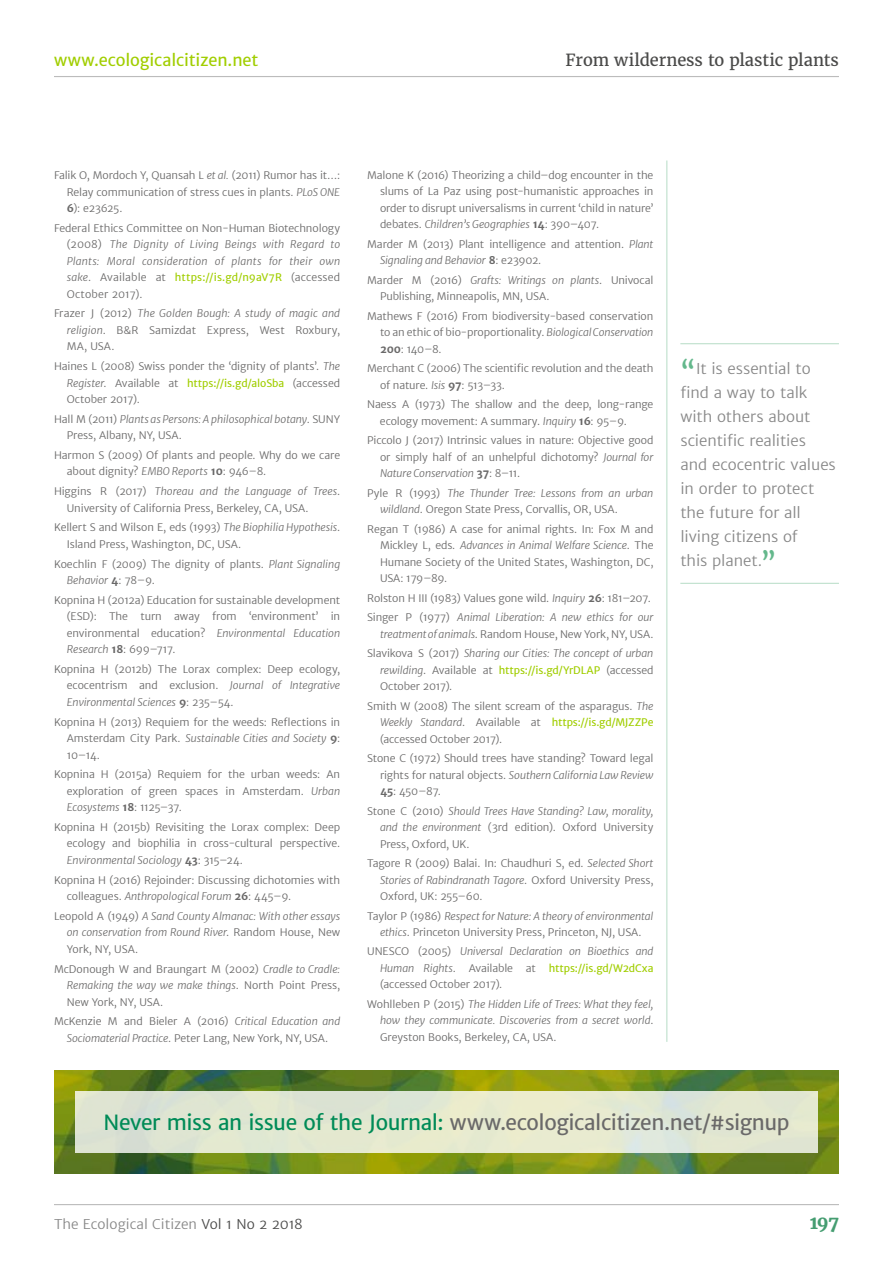
<style>
.page{position:relative;width:893px;height:1263px;background:#fff}
.page>*{position:absolute;margin:0;border:0;box-sizing:border-box;transform-origin:0 0}
.t1{font:21px "Merriweather Sans";letter-spacing:-.02em;color:#6a6969}
.t2{font:700 18px "Merriweather";color:#459d71}
.t3{font:16.5px "Merriweather";letter-spacing:-.005em;color:#4a4a49}
.t4{font:16.5px "Merriweather Sans";letter-spacing:-.005em;color:#a1ce00}
.t5{font:300 15px/24px "Merriweather Sans";letter-spacing:-.005em;color:#878787}
.t6{font:300 13.5px "Merriweather Sans";color:#878787}
.t7{font:300 10.5px/16.5px "Merriweather Sans";letter-spacing:-.01em;color:#6a6969;text-align:justify}
.t8{font:italic 300 10.5px/16.5px "Merriweather Sans";letter-spacing:-.005em;color:#6a6969;text-align:justify}
.s1{font-style:italic}
.s2{font-weight:700}
.s3{font-weight:400;color:#a1ce00}
.s4{font-style:normal}
.s5{font-family:"Merriweather";font-weight:700;font-size:22.5px;color:#64b88c}
.s6{color:#008b57}
.s7{color:#4a4a49}
</style>
<div class="page">
<hr style="left:54px;top:76px;width:785px;height:1px;background:#bcbcbc">
<hr style="left:54px;top:1204px;width:785px;height:1px;background:#bcbcbc">
<hr style="left:666px;top:160px;width:1px;height:882px;background:#b6dcc6">
<hr style="left:680px;top:343px;width:159px;height:1px;background:#b6dcc6">
<hr style="left:680px;top:583px;width:159px;height:1px;background:#b6dcc6">
<svg style="left:54px;top:1070px;width:785px;height:104px;background:#6d8822"></svg>
<div style="left:75px;top:1091px;width:743px;height:61px;background:#e2e8d1"></div>
<h3 class="t4" style="left:54px;top:50px;width:206px">www.ecologicalcitizen.net</h3>
<h3 class="t3" style="left:566px;top:49px;width:275px">From wilderness to plastic plants</h3>
<p class="t7" style="left:67px;top:167px;width:275px;text-indent:-13px">Falik O, Mordoch Y, Quansah L <span class="s1">et al.</span> (2011) Rumor has it…:<br>Relay communication of stress cues in plants. <span class="s1">PLoS ONE </span><span class="s2">6</span>): e23625.</p>
<p class="t7" style="left:67px;top:220px;width:275px;text-indent:-13px">Federal Ethics Committee on Non-Human Biotechnology (2008) <span class="s1">The Dignity of Living Beings with Regard to Plants: Moral consideration of plants for their own sake</span>. Available at <span class="s3">https://is.gd/n9aV7R</span> (accessed October 2017).</p>
<p class="t7" style="left:67px;top:305px;width:275px;text-indent:-13px">Frazer J (2012) <span class="s1">The Golden Bough: A study of magic and religion</span>. B&amp;R Samizdat Express, West Roxbury, MA, USA.</p>
<p class="t7" style="left:67px;top:358px;width:275px;text-indent:-13px">Haines L (2008) Swiss ponder the ‘dignity of plants’. <span class="s1">The Register</span>. Available at <span class="s3">https://is.gd/aloSba</span> (accessed October 2017).</p>
<p class="t7" style="left:67px;top:411px;width:275px;text-indent:-13px">Hall M (2011) <span class="s1">Plants as Persons: A philosophical botany</span>. SUNY<br>Press, Albany, NY, USA.</p>
<p class="t7" style="left:67px;top:447px;width:275px;text-indent:-13px">Harmon S (2009) Of plants and people. Why do we care about dignity? <span class="s1">EMBO Reports</span> <span class="s2">10</span>: 946–8.</p>
<p class="t7" style="left:67px;top:483px;width:275px;text-indent:-13px">Higgins R (2017) <span class="s1">Thoreau and the Language of Trees</span>.<br>University of California Press, Berkeley, CA, USA.</p>
<p class="t7" style="left:67px;top:519px;width:275px;text-indent:-13px">Kellert S and Wilson E, eds (1993) <span class="s1">The Biophilia Hypothesis</span>.<br>Island Press, Washington, DC, USA.</p>
<p class="t7" style="left:67px;top:555px;width:275px;text-indent:-13px">Koechlin F (2009) The dignity of plants. <span class="s1">Plant Signaling<br>Behavior</span> <span class="s2">4</span>: 78–9.</p>
<p class="t7" style="left:67px;top:592px;width:275px;text-indent:-13px">Kopnina H (2012a) Education for sustainable development (ESD): The turn away from ‘environment’ in environmental education? <span class="s1">Environmental Education Research</span> <span class="s2">18</span>: 699–717.</p>
<p class="t7" style="left:67px;top:661px;width:275px;text-indent:-13px">Kopnina H (2012b) The Lorax complex: Deep ecology, ecocentrism and exclusion. <span class="s1">Journal of Integrative Environmental Sciences</span> <span class="s2">9</span>: 235–54.</p>
<p class="t7" style="left:67px;top:713px;width:275px;text-indent:-13px">Kopnina H (2013) Requiem for the weeds: Reflections in Amsterdam City Park. <span class="s1">Sustainable Cities and Society</span> <span class="s2">9</span>:<br>10–14.</p>
<p class="t7" style="left:67px;top:766px;width:275px;text-indent:-13px">Kopnina H (2015a) Requiem for the urban weeds: An exploration of green spaces in Amsterdam. <span class="s1">Urban Ecosystems</span> <span class="s2">18</span>: 1125–37.</p>
<p class="t7" style="left:67px;top:819px;width:275px;text-indent:-13px">Kopnina H (2015b) Revisiting the Lorax complex: Deep ecology and biophilia in cross-cultural perspective.<br><span class="s1">Environmental Sociology</span> <span class="s2">43</span>: 315–24.</p>
<p class="t7" style="left:67px;top:871px;width:275px;text-indent:-13px">Kopnina H (2016) Rejoinder: Discussing dichotomies with colleagues. <span class="s1">Anthropological Forum</span> <span class="s2">26</span>: 445–9.</p>
<p class="t8" style="left:67px;top:908px;width:275px;text-indent:-13px"><span class="s4">Leopold A (1949)</span> A Sand County Almanac: With other essays on conservation from Round River<span class="s4">. Random House, New York, NY, USA.</span></p>
<p class="t7" style="left:67px;top:960px;width:275px;text-indent:-13px">McDonough W and Braungart M (2002) <span class="s1">Cradle to Cradle:<br>Remaking the way we make things</span>. North Point Press, New York, NY, USA.</p>
<p class="t7" style="left:54px;top:1013px;width:288px;text-align:center">McKenzie M and Bieler A (2016) <span class="s1">Critical Education and<br>Sociomaterial Practice</span>. Peter Lang, New York, NY, USA.</p>
<p class="t7" style="left:380px;top:167px;width:275px;text-indent:-13px">Malone K (2016) Theorizing a child–dog encounter in the slums of La Paz using post-humanistic approaches in order to disrupt universalisms in current ‘child in nature’ debates. <span class="s1">Children’s Geographies</span> <span class="s2">14</span>: 390–407.</p>
<p class="t7" style="left:380px;top:236px;width:275px;text-indent:-13px">Marder M (2013) Plant intelligence and attention. <span class="s1">Plant<br>Signaling and Behavior</span> <span class="s2">8</span>: e23902.</p>
<p class="t7" style="left:380px;top:272px;width:275px;text-indent:-13px">Marder M (2016) <span class="s1">Grafts: Writings on plants</span>. Univocal<br>Publishing, Minneapolis, MN, USA.</p>
<p class="t7" style="left:380px;top:308px;width:275px;text-indent:-13px">Mathews F (2016) From biodiversity-based conservation to an ethic of bio-proportionality. <span class="s1">Biological Conservation </span><span class="s2">200</span>: 140–8.</p>
<p class="t7" style="left:380px;top:360px;width:275px;text-indent:-13px">Merchant C (2006) The scientific revolution and the death of nature. <span class="s1">Isis</span> <span class="s2">97</span>: 513–33.</p>
<p class="t7" style="left:380px;top:396px;width:275px;text-indent:-13px">Naess A (1973) The shallow and the deep, long-range ecology movement: A summary. <span class="s1">Inquiry</span> <span class="s2">16</span>: 95–9.</p>
<p class="t7" style="left:380px;top:432px;width:275px;text-indent:-13px">Piccolo J (2017) Intrinsic values in nature: Objective good or simply half of an unhelpful dichotomy? <span class="s1">Journal for Nature Conservation</span> <span class="s2">37</span>: 8–11.</p>
<p class="t7" style="left:380px;top:485px;width:275px;text-indent:-13px">Pyle R (1993) <span class="s1">The Thunder Tree: Lessons from an urban wildland</span>. Oregon State Press, Corvallis, OR, USA.</p>
<p class="t7" style="left:380px;top:521px;width:275px;text-indent:-13px">Regan T (1986) A case for animal rights. In: Fox M and Mickley L, eds. <span class="s1">Advances in Animal Welfare Science</span>. The Humane Society of the United States, Washington, DC, USA: 179–89.</p>
<p class="t7" style="left:367px;top:588px;width:288px;line-height:19.5px">Rolston H III (1983) Values gone wild. <span class="s1">Inquiry</span> <span class="s2">26</span>: 181–207.<br>Singer P (1977) <span class="s1">Animal Liberation: A new ethics for our</span></p>
<p class="t8" style="left:367px;top:624px;width:288px;line-height:19.5px;text-align:right">treatment of animals<span class="s4">. Random House, New York, NY, USA.<br>Slavikova S (2017)</span> Sharing our Cities: The concept of urban</p>
<p class="t7" style="left:380px;top:661px;width:275px"><span class="s1">rewilding</span>. Available at <span class="s3">https://is.gd/YrDLAP</span> (accessed<br>October 2017).</p>
<p class="t7" style="left:380px;top:697px;width:275px;text-indent:-13px">Smith W (2008) The silent scream of the asparagus. <span class="s1">The Weekly Standard</span>. Available at <span class="s3">https://is.gd/MJZZPe </span>(accessed October 2017).</p>
<p class="t7" style="left:380px;top:750px;width:275px;text-indent:-13px">Stone C (1972) Should trees have standing? Toward legal rights for natural objects. <span class="s1">Southern California Law Review </span><span class="s2">45</span>: 450–87.</p>
<p class="t7" style="left:380px;top:802px;width:275px;text-indent:-13px">Stone C (2010) <span class="s1">Should Trees Have Standing? Law, morality, and the environment</span> (3rd edition). Oxford University Press, Oxford, UK.</p>
<p class="t7" style="left:380px;top:855px;width:275px;text-indent:-13px">Tagore R (2009) Balai. In: Chaudhuri S, ed. <span class="s1">Selected Short Stories of Rabindranath Tagore</span>. Oxford University Press, Oxford, UK: 255–60.</p>
<p class="t7" style="left:367px;top:907px;width:288px;text-align:center">Taylor P (1986) <span class="s1">Respect for Nature: A theory of environmental ethics</span>. Princeton University Press, Princeton, NJ, USA.</p>
<p class="t7" style="left:380px;top:943px;width:275px;text-indent:-13px">UNESCO (2005) <span class="s1">Universal Declaration on Bioethics and Human Rights</span>. Available at <span class="s3">https://is.gd/W2dCxa </span>(accessed October 2017).</p>
<p class="t8" style="left:380px;top:996px;width:275px;text-indent:-13px"><span class="s4">Wohlleben P (2015)</span> The Hidden Life of Trees: What they feel, how they communicate. Discoveries from a secret world<span class="s4">.<br>Greyston Books, Berkeley, CA, USA.</span></p>
<h3 class="t5" style="left:680px;top:356px;width:157px"><span class="s5">“</span>It is essential to find a way to talk with others about scientific realities and ecocentric values in order to protect the future for all living citizens of<br>this planet.<span class="s5">”</span></h3>
<h1 class="t1" style="left:103px;top:1108px;width:687px"><span class="s6">Never miss an issue of the Journal:</span> www.ecologicalcitizen.net/#signup</h1>
<p class="t6" style="left:54px;top:1215px;width:250px">The Ecological Citizen <span class="s7">Vol 1 No 2 2018</span></p>
<h2 class="t2" style="left:810px;top:1210px;width:31px">197</h2>
</div>
